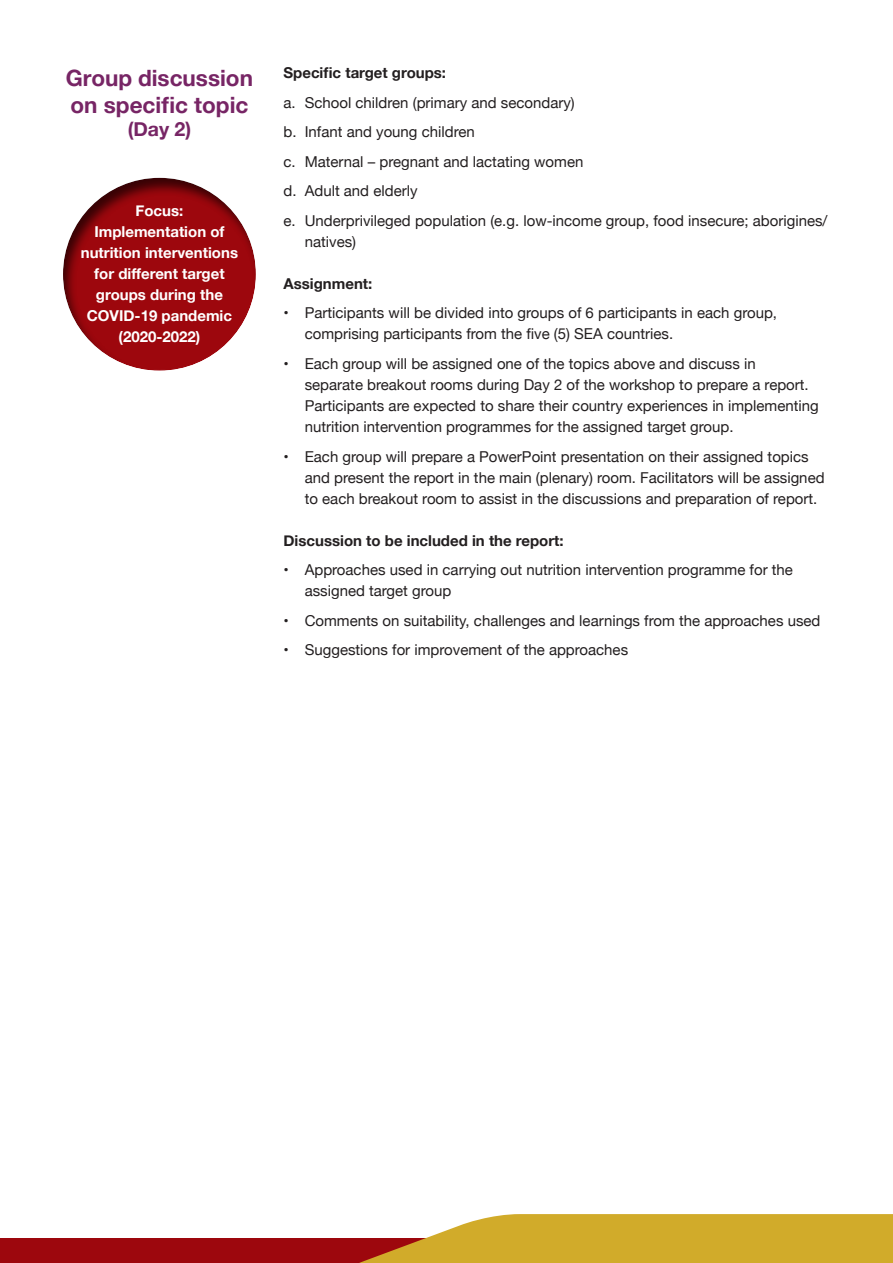
<style>
.page{position:relative;width:893px;height:1263px;background:#fff}
.page>*{position:absolute;margin:0;border:0;box-sizing:border-box;transform-origin:0 0}
.t1{font:700 22.5px/27px "Helvetica Neue";color:#772565}
.t2{font:700 19.5px "Helvetica Neue";color:#772565}
.t3{font:15px/21px "Helvetica Neue";color:#231f20}
.t4{font:700 15px/21px "Helvetica Neue";color:#fff;text-align:center}
.t5{font:700 15px "Helvetica Neue";color:#231f20}
</style>
<div class="page">
<div style="left:62px;top:175px;width:195px;height:197px;background:#231f20;opacity:.75"></div>
<div style="left:0;top:1238px;width:536px;height:25px;background:#9d070d"></div>
<svg style="left:359px;top:1214px;width:534px;height:49px;background:#d3ad3d"></svg>
<h1 class="t1" style="left:66px;top:64px;width:189px">Group discussion on specific topic</h1>
<h2 class="t2" style="left:128px;top:117px;width:65px">(Day 2)</h2>
<p class="t4" style="left:81px;top:200px;width:159px">Focus:<br>Implementation of nutrition interventions for different target groups during the<br>COVID-19 pandemic (2020-2022)</p>
<p class="t5" style="left:283px;top:64px;width:164px">Specific target groups:</p>
<p class="t3" style="left:283px;top:89px;width:546px;line-height:29.5px">a. School children (primary and secondary)<br>b. Infant and young children<br>c. Maternal – pregnant and lactating women<br>d. Adult and elderly<br>e. Underprivileged population (e.g. low-income group, food insecure; aborigines/</p>
<p class="t3" style="left:305px;top:232px;width:53px">natives)</p>
<p class="t5" style="left:283px;top:274px;width:90px">Assignment:</p>
<p class="t3" style="left:305px;top:303px;width:474px;text-indent:-21px">• Participants will be divided into groups of 6 participants in each group, comprising participants from the five (5) SEA countries.</p>
<p class="t3" style="left:305px;top:354px;width:515px;text-indent:-21px">• Each group will be assigned one of the topics above and discuss in<br>separate breakout rooms during Day 2 of the workshop to prepare a report.<br>Participants are expected to share their country experiences in implementing nutrition intervention programmes for the assigned target group.</p>
<p class="t3" style="left:305px;top:446px;width:521px;text-indent:-21px">• Each group will prepare a PowerPoint presentation on their assigned topics and present the report in the main (plenary) room. Facilitators will be assigned to each breakout room to assist in the discussions and preparation of report.</p>
<p class="t5" style="left:283px;top:531px;width:282px">Discussion to be included in the report:</p>
<p class="t3" style="left:305px;top:560px;width:490px;text-indent:-21px">• Approaches used in carrying out nutrition intervention programme for the assigned target group</p>
<p class="t3" style="left:283px;top:610px;width:538px">• Comments on suitability, challenges and learnings from the approaches used</p>
<p class="t3" style="left:283px;top:640px;width:346px">• Suggestions for improvement of the approaches</p>
</div>
